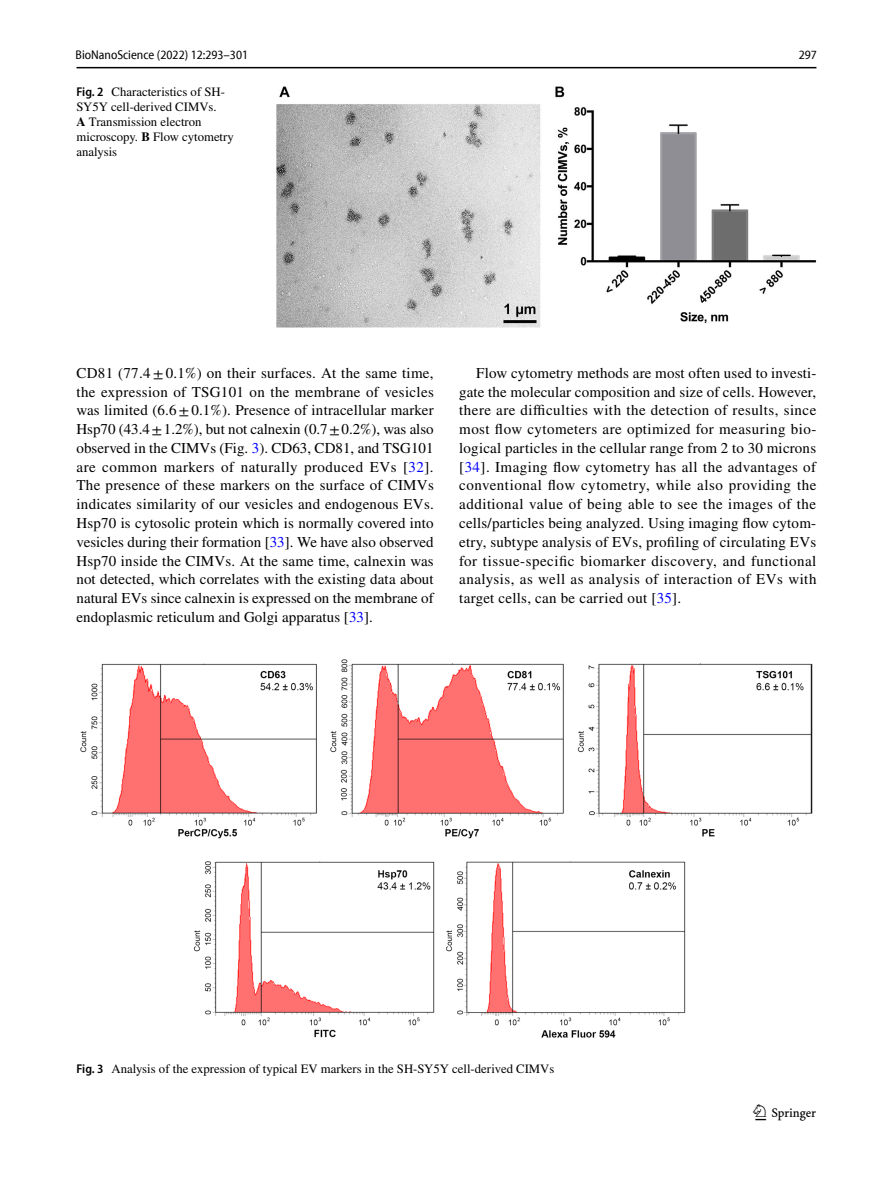
<style>
.page{position:relative;width:893px;height:1187px;background:#fff}
.page>*{position:absolute;margin:0;border:0;box-sizing:border-box;transform-origin:0 0}
.t1{font:22.5px "Springnew Regular 3";color:#000}
.t2{font:15px/18.8px "STIX";letter-spacing:.005em;color:#000;text-align:justify}
.t3{font:12.75px/15px "STIX";color:#000}
.t4{font:semi-condensed 12.75px "Myriad Pro Unic";color:#000}
.s1{font-family:"Myriad Pro";font-weight:600;font-stretch:semi-condensed}
.s2{font-weight:700}
.s3{color:#00f}
</style>
<div class="page">
<hr style="left:77px;top:67px;width:739px;height:1px;background:#000">
<img style="left:276px;top:87px;width:540px;height:240px">
<img style="left:81px;top:659px;width:731px;height:378px">
<p class="t4" style="left:76px;top:50px;width:174px">BioNanoScience (2022) 12:293–301</p>
<p class="t4" style="left:799px;top:50px;width:20px">297</p>
<p class="t3" style="left:77px;top:85px;width:159px"><span class="s1">Fig. 2</span> Characteristics of SH-<br>SY5Y cell-derived CIMVs.<br><span class="s2">A</span> Transmission electron microscopy. <span class="s2">B</span> Flow cytometry analysis</p>
<p class="t2" style="left:77px;top:364px;width:359px">CD81 (77.4±0.1%) on their surfaces. At the same time, the expression of TSG101 on the membrane of vesicles was limited (6.6±0.1%). Presence of intracellular marker Hsp70 (43.4±1.2%), but not calnexin (0.7±0.2%), was also observed in the CIMVs (Fig. <span class="s3">3</span>). CD63, CD81, and TSG101 are common markers of naturally produced EVs [<span class="s3">32</span>].<br>The presence of these markers on the surface of CIMVs indicates similarity of our vesicles and endogenous EVs.<br>Hsp70 is cytosolic protein which is normally covered into vesicles during their formation [<span class="s3">33</span>]. We have also observed Hsp70 inside the CIMVs. At the same time, calnexin was not detected, which correlates with the existing data about natural EVs since calnexin is expressed on the membrane of endoplasmic reticulum and Golgi apparatus [<span class="s3">33</span>].</p>
<p class="t2" style="left:459px;top:364px;width:359px;text-indent:17px">Flow cytometry methods are most often used to investi&shy;gate the molecular composition and size of cells. However, there are difficulties with the detection of results, since most flow cytometers are optimized for measuring bio&shy;logical particles in the cellular range from 2 to 30 microns [<span class="s3">34</span>]. Imaging flow cytometry has all the advantages of conventional flow cytometry, while also providing the additional value of being able to see the images of the cells/particles being analyzed. Using imaging flow cytom&shy;etry, subtype analysis of EVs, profiling of circulating EVs for tissue-specific biomarker discovery, and functional analysis, as well as analysis of interaction of EVs with target cells, can be carried out [<span class="s3">35</span>].</p>
<p class="t3" style="left:77px;top:1062px;width:479px"><span class="s1">Fig. 3</span> Analysis of the expression of typical EV markers in the SH-SY5Y cell-derived CIMVs</p>
<h1 class="t1" style="left:755px;top:1104px;width:62px">1 3</h1>
</div>
